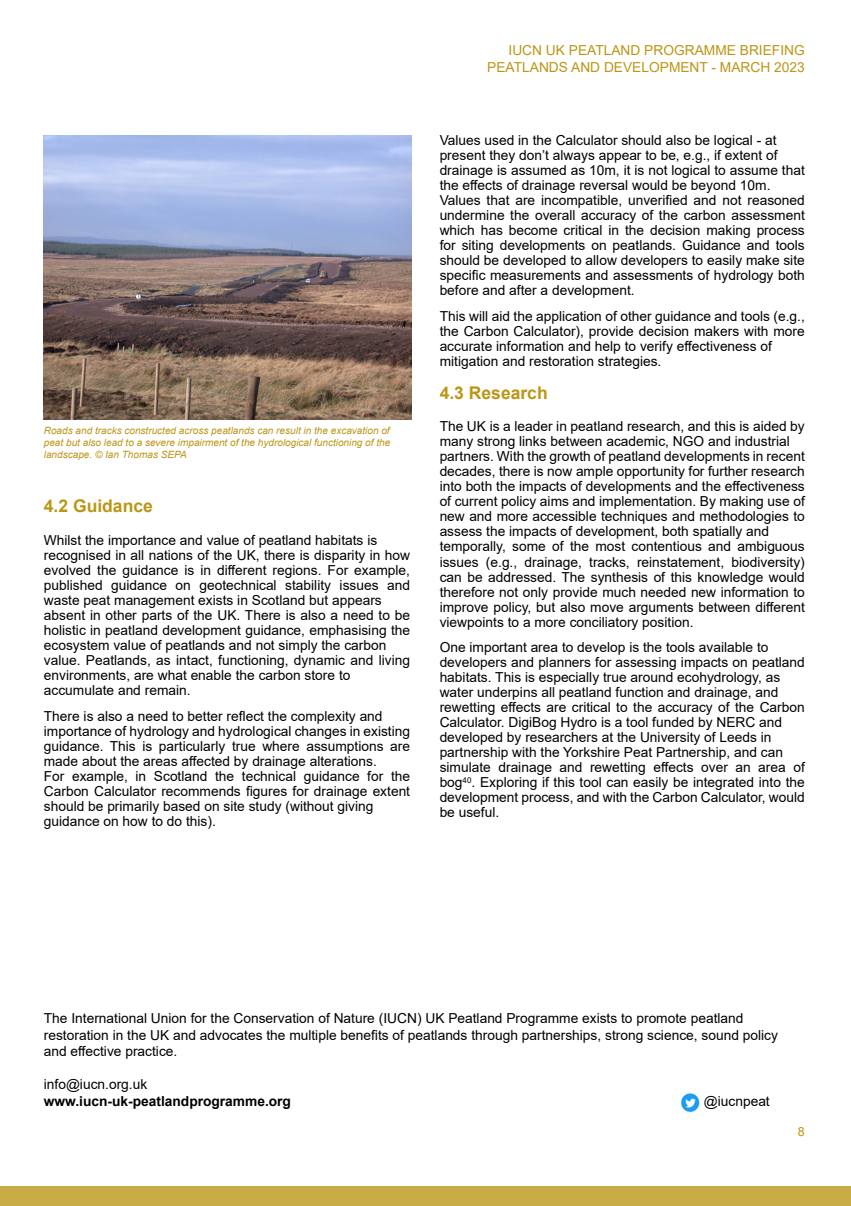
<style>
.page{position:relative;width:851px;height:1206px;background:#fff}
.page>*{position:absolute;margin:0;border:0;box-sizing:border-box;transform-origin:0 0}
.t1{font:700 17.5px "Arial";color:#bb9616}
.t2{font:13.75px/15px "Arial";color:#000}
.t3{font:13.75px/16.5px "Arial";color:#bb9616;text-align:right}
.t4{font:700 13.75px "Arial";color:#000}
.t5{font:12.5px "Arial";color:#bb9616}
.t6{font:italic 10px/12px "Arial";color:#bb9616;text-align:justify}
</style>
<div class="page">
<div style="left:0;top:1185px;width:851px;height:20px;background:#c8ab44"></div>
<img style="left:44px;top:135px;width:367px;height:285px">
<img style="left:680px;top:1093px;width:20px;height:19px">
<p class="t6" style="left:44px;top:424px;width:348px">Roads and tracks constructed across peatlands can result in the excavation of peat but also lead to a severe impairment of the hydrological functioning of the landscape. © Ian Thomas SEPA</p>
<p class="t1" style="left:44px;top:493px;width:110px">4.2 Guidance</p>
<p class="t2" style="left:44px;top:532px;width:368px">Whilst the importance and value of peatland habitats is recognised in all nations of the UK, there is disparity in how evolved the guidance is in different regions. For example, published guidance on geotechnical stability issues and waste peat management exists in Scotland but appears absent in other parts of the UK. There is also a need to be holistic in peatland development guidance, emphasising the ecosystem value of peatlands and not simply the carbon value. Peatlands, as intact, functioning, dynamic and living environments, are what enable the carbon store to accumulate and remain.</p>
<p class="t2" style="left:44px;top:708px;width:368px">There is also a need to better reflect the complexity and importance of hydrology and hydrological changes in existing guidance. This is particularly true where assumptions are made about the areas affected by drainage alterations.<br>For example, in Scotland the technical guidance for the Carbon Calculator recommends figures for drainage extent should be primarily based on site study (without giving guidance on how to do this).</p>
<p class="t3" style="left:487px;top:42px;width:319px">IUCN UK PEATLAND PROGRAMME BRIEFING<br>PEATLANDS AND DEVELOPMENT - MARCH 2023</p>
<p class="t2" style="left:439px;top:133px;width:366px">Values used in the Calculator should also be logical - at present they don’t always appear to be, e.g., if extent of drainage is assumed as 10m, it is not logical to assume that the effects of drainage reversal would be beyond 10m.<br>Values that are incompatible, unverified and not reasoned undermine the overall accuracy of the carbon assessment which has become critical in the decision making process for siting developments on peatlands. Guidance and tools should be developed to allow developers to easily make site specific measurements and assessments of hydrology both before and after a development.</p>
<p class="t2" style="left:439px;top:308px;width:366px">This will aid the application of other guidance and tools (e.g., the Carbon Calculator), provide decision makers with more accurate information and help to verify effectiveness of mitigation and restoration strategies.</p>
<p class="t1" style="left:439px;top:380px;width:109px">4.3 Research</p>
<p class="t2" style="left:439px;top:419px;width:366px">The UK is a leader in peatland research, and this is aided by many strong links between academic, NGO and industrial partners. With the growth of peatland developments in recent decades, there is now ample opportunity for further research into both the impacts of developments and the effectiveness of current policy aims and implementation. By making use of new and more accessible techniques and methodologies to assess the impacts of development, both spatially and temporally, some of the most contentious and ambiguous issues (e.g., drainage, tracks, reinstatement, biodiversity) can be addressed. The synthesis of this knowledge would therefore not only provide much needed new information to improve policy, but also move arguments between different viewpoints to a more conciliatory position.</p>
<p class="t2" style="left:439px;top:639px;width:366px">One important area to develop is the tools available to developers and planners for assessing impacts on peatland habitats. This is especially true around ecohydrology, as water underpins all peatland function and drainage, and rewetting effects are critical to the accuracy of the Carbon Calculator. DigiBog Hydro is a tool funded by NERC and developed by researchers at the University of Leeds in partnership with the Yorkshire Peat Partnership, and can simulate drainage and rewetting effects over an area of bog<sup>40</sup>. Exploring if this tool can easily be integrated into the development process, and with the Carbon Calculator, would be useful.</p>
<p class="t2" style="left:44px;top:1009px;width:735px;line-height:16.5px">The International Union for the Conservation of Nature (IUCN) UK Peatland Programme exists to promote peatland restoration in the UK and advocates the multiple benefits of peatlands through partnerships, strong science, sound policy and effective practice.</p>
<p class="t2" style="left:44px;top:1076px;width:105px">info@iucn.org.uk</p>
<p class="t4" style="left:44px;top:1090px;width:249px">www.iucn-uk-peatlandprogramme.org</p>
<p class="t2" style="left:703px;top:1092px;width:67px">@iucnpeat</p>
<p class="t5" style="left:797px;top:1122px;width:8px">8</p>
</div>
